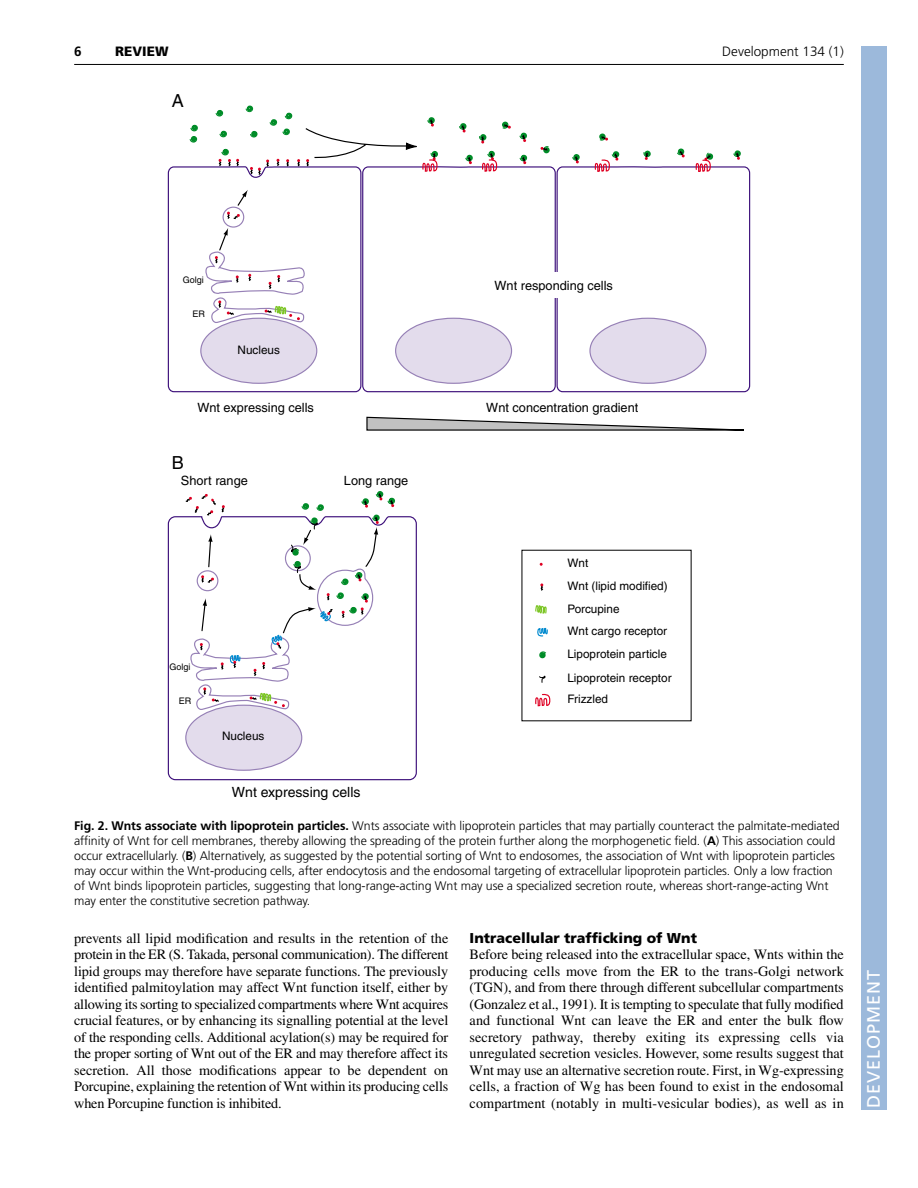
<style>
.page{position:relative;width:918px;height:1188px;background:#fff}
.page>*{position:absolute;margin:0;border:0;box-sizing:border-box;transform-origin:0 0}
.t1{font:18px "Frutiger LT Std";letter-spacing:.055em;color:#fff}
.t2{font:18px "Helvetica";color:#000}
.t3{font:14.25px/16.5px "Times";letter-spacing:-.01em;color:#000;text-align:justify}
.t4{font:900 14.25px "Frutiger LT Std";color:#000}
.t5{font:14.1px "Helvetica";color:#000}
.t6{font:300 13.5px "Frutiger LT Std";color:#000}
.t7{font:900 13.5px "Frutiger LT Std";color:#000}
.t8{font:700 13.5px "Frutiger LT Std";color:#000}
.t9{font:12.75px "Helvetica";color:#000}
.t10{font:300 12.3px/15px "Frutiger LT Std";letter-spacing:-.005em;color:#000}
.t11{font:11.7px/22.6px "Helvetica";color:#000}
.t12{font:9px "Helvetica";color:#000}
.s1{font-weight:700}
</style>
<div class="page">
<div style="left:861px;top:46px;width:25px;height:1064px;background:#9cb9db"></div>
<hr style="left:74px;top:64px;width:770px;height:1px;background:#000">
<svg style="left:168px;top:516px;width:249px;height:265px"></svg>
<div style="left:186px;top:705px;width:116px;height:65px;background:#e3dcec;border-radius:50%"></div>
<svg style="left:184px;top:491px;width:211px;height:220px"></svg>
<svg style="left:366px;top:416px;width:378px;height:15px"></svg>
<svg style="left:168px;top:105px;width:582px;height:287px"></svg>
<div style="left:459px;top:272px;width:149px;height:25px;background:#fff"></div>
<svg style="left:540px;top:583px;width:4px;height:8px"></svg>
<svg style="left:535px;top:605px;width:12px;height:9px"></svg>
<svg style="left:537px;top:628px;width:11px;height:9px"></svg>
<svg style="left:539px;top:651px;width:7px;height:8px"></svg>
<svg style="left:539px;top:675px;width:7px;height:8px"></svg>
<svg style="left:535px;top:693px;width:16px;height:14px"></svg>
<p class="t8" style="left:74px;top:46px;width:9px">6</p>
<p class="t7" style="left:115px;top:46px;width:55px">REVIEW</p>
<p class="t6" style="left:722px;top:46px;width:123px">Development 134 (1)</p>
<p class="t2" style="left:172px;top:94px;width:14px">A</p>
<p class="t12" style="left:183px;top:276px;width:23px">Golgi</p>
<p class="t12" style="left:192px;top:311px;width:14px">ER</p>
<p class="t11" style="left:238px;top:339px;width:44px">Nucleus</p>
<p class="t9" style="left:495px;top:281px;width:120px">Wnt responding cells</p>
<p class="t9" style="left:197px;top:403px;width:118px">Wnt expressing cells</p>
<p class="t9" style="left:486px;top:403px;width:153px">Wnt concentration gradient</p>
<p class="t2" style="left:172px;top:456px;width:14px">B</p>
<p class="t9" style="left:181px;top:476px;width:69px">Short range</p>
<p class="t9" style="left:344px;top:476px;width:66px">Long range</p>
<p class="t12" style="left:169px;top:663px;width:23px">Golgi</p>
<p class="t12" style="left:179px;top:698px;width:14px">ER</p>
<p class="t11" style="left:222px;top:726px;width:44px">Nucleus</p>
<p class="t5" style="left:232px;top:787px;width:130px">Wnt expressing cells</p>
<p class="t11" style="left:567px;top:553px;width:102px">Wnt<br>Wnt (lipid modified)<br>Porcupine<br>Wnt cargo receptor<br>Lipoprotein particle</p>
<p class="t11" style="left:567px;top:669px;width:106px;line-height:20.7px">Lipoprotein receptor<br>Frizzled</p>
<p class="t10" style="left:74px;top:819px;width:767px"><span class="s1">Fig. 2. Wnts associate with lipoprotein particles.</span> Wnts associate with lipoprotein particles that may partially counteract the palmitate-mediated affinity of Wnt for cell membranes, thereby allowing the spreading of the protein further along the morphogenetic field. (<span class="s1">A</span>) This association could occur extracellularly. (<span class="s1">B</span>) Alternatively, as suggested by the potential sorting of Wnt to endosomes, the association of Wnt with lipoprotein particles may occur within the Wnt-producing cells, after endocytosis and the endosomal targeting of extracellular lipoprotein particles. Only a low fraction of Wnt binds lipoprotein particles, suggesting that long-range-acting Wnt may use a specialized secretion route, whereas short-range-acting Wnt may enter the constitutive secretion pathway.</p>
<p class="t3" style="left:74px;top:931px;width:376px">prevents all lipid modification and results in the retention of the protein in the ER (S. Takada, personal communication). The different lipid groups may therefore have separate functions. The previously identified palmitoylation may affect Wnt function itself, either by allowing its sorting to specialized compartments where Wnt acquires crucial features, or by enhancing its signalling potential at the level of the responding cells. Additional acylation(s) may be required for the proper sorting of Wnt out of the ER and may therefore affect its secretion. All those modifications appear to be dependent on Porcupine, explaining the retention of Wnt within its producing cells when Porcupine function is inhibited.</p>
<p class="t4" style="left:470px;top:932px;width:229px">Intracellular trafficking of Wnt</p>
<p class="t3" style="left:470px;top:948px;width:376px">Before being released into the extracellular space, Wnts within the producing cells move from the ER to the trans-Golgi network (TGN), and from there through different subcellular compartments (Gonzalez et al., 1991). It is tempting to speculate that fully modified and functional Wnt can leave the ER and enter the bulk flow secretory pathway, thereby exiting its expressing cells via unregulated secretion vesicles. However, some results suggest that Wnt may use an alternative secretion route. First, in Wg-expressing cells, a fraction of Wg has been found to exist in the endosomal compartment (notably in multi-vesicular bodies), as well as in</p>
<p class="t1" style="left:863px;top:1108px;width:140px;rotate:-90deg">DEVELOPMENT</p>
</div>
